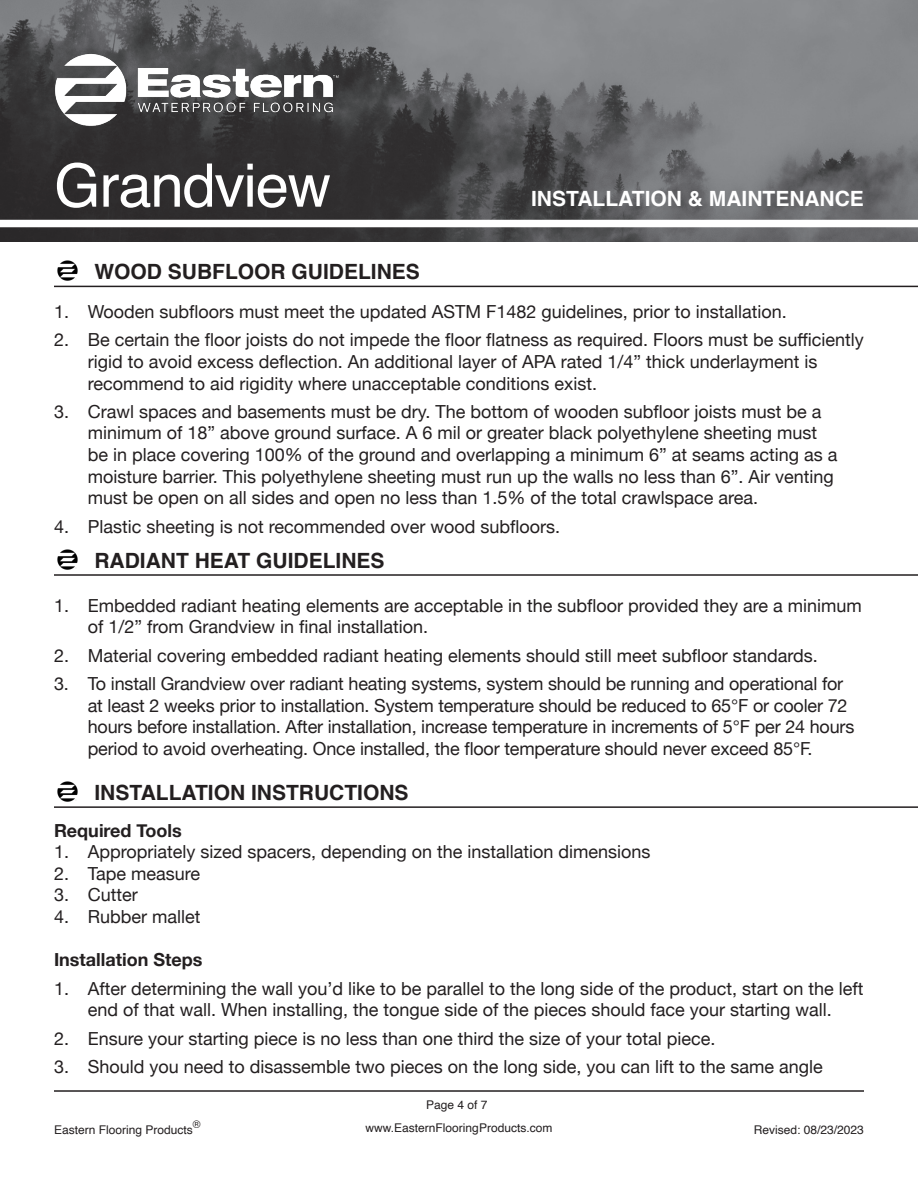
<style>
.page{position:relative;width:918px;height:1188px;background:#fff}
.page>*{position:absolute;margin:0;border:0;box-sizing:border-box;transform-origin:0 0}
.t1{font:60px "Helvetica";letter-spacing:-.02em;color:#fff}
.t2{font:700 21px "Helvetica";color:#231f20}
.t3{font:700 21px "Helvetica";color:#fff}
.t4{font:18px/21.6px "Helvetica Neue";color:#231f20}
.t5{font:700 18px "Helvetica Neue";color:#231f20}
.t6{font:12px "Helvetica";color:#231f20}
.t7{font:10.5px "Helvetica";color:#231f20}
</style>
<div class="page">
<img style="left:0;top:0;width:918px;height:242px">
<img style="left:24px;top:24px;width:340px;height:133px">
<div style="left:0;top:220px;width:918px;height:7px;background:#fff"></div>
<hr style="left:54px;top:1090px;width:810px;height:2px;background:#231f20">
<hr style="left:54px;top:286px;width:864px;height:1px;background:#231f20">
<img style="left:57px;top:260px;width:21px;height:21px">
<hr style="left:54px;top:574px;width:864px;height:2px;background:#231f20">
<img style="left:57px;top:549px;width:21px;height:21px">
<hr style="left:54px;top:806px;width:864px;height:2px;background:#231f20">
<img style="left:57px;top:781px;width:21px;height:21px">
<p class="t1" style="left:54px;top:139px;width:279px">Grandview</p>
<p class="t3" style="left:531px;top:186px;width:334px">INSTALLATION &amp; MAINTENANCE</p>
<p class="t2" style="left:94px;top:259px;width:327px">WOOD SUBFLOOR GUIDELINES</p>
<p class="t4" style="left:54px;top:302px;width:734px">1. Wooden subfloors must meet the updated ASTM F1482 guidelines, prior to installation.</p>
<p class="t4" style="left:88px;top:330px;width:778px;text-indent:-34px">2. Be certain the floor joists do not impede the floor flatness as required. Floors must be sufficiently rigid to avoid excess deflection. An additional layer of APA rated 1/4” thick underlayment is recommend to aid rigidity where unacceptable conditions exist.</p>
<p class="t4" style="left:88px;top:402px;width:751px;text-indent:-34px">3. Crawl spaces and basements must be dry. The bottom of wooden subfloor joists must be a minimum of 18” above ground surface. A 6 mil or greater black polyethylene sheeting must be in place covering 100% of the ground and overlapping a minimum 6” at seams acting as a moisture barrier. This polyethylene sheeting must run up the walls no less than 6”. Air venting must be open on all sides and open no less than 1.5% of the total crawlspace area.</p>
<p class="t4" style="left:54px;top:516px;width:508px">4. Plastic sheeting is not recommended over wood subfloors.</p>
<p class="t2" style="left:94px;top:547px;width:292px">RADIANT HEAT GUIDELINES</p>
<p class="t4" style="left:88px;top:595px;width:776px;text-indent:-34px">1. Embedded radiant heating elements are acceptable in the subfloor provided they are a minimum of 1/2” from Grandview in final installation.</p>
<p class="t4" style="left:54px;top:645px;width:765px">2. Material covering embedded radiant heating elements should still meet subfloor standards.</p>
<p class="t4" style="left:88px;top:674px;width:768px;text-indent:-34px">3. To install Grandview over radiant heating systems, system should be running and operational for at least 2 weeks prior to installation. System temperature should be reduced to 65°F or cooler 72 hours before installation. After installation, increase temperature in increments of 5°F per 24 hours period to avoid overheating. Once installed, the floor temperature should never exceed 85°F.</p>
<p class="t2" style="left:94px;top:780px;width:316px">INSTALLATION INSTRUCTIONS</p>
<p class="t5" style="left:54px;top:816px;width:129px">Required Tools</p>
<p class="t4" style="left:54px;top:842px;width:598px">1. Appropriately sized spacers, depending on the installation dimensions</p>
<p class="t4" style="left:54px;top:864px;width:148px">2. Tape measure</p>
<p class="t4" style="left:54px;top:885px;width:85px">3. Cutter</p>
<p class="t4" style="left:54px;top:907px;width:148px">4. Rubber mallet</p>
<p class="t5" style="left:54px;top:946px;width:150px">Installation Steps</p>
<p class="t4" style="left:54px;top:978px;width:811px;text-align:center">1. After determining the wall you’d like to be parallel to the long side of the product, start on the left end of that wall. When installing, the tongue side of the pieces should face your starting wall.</p>
<p class="t4" style="left:54px;top:1028px;width:663px">2. Ensure your starting piece is no less than one third the size of your total piece.</p>
<p class="t4" style="left:54px;top:1057px;width:770px">3. Should you need to disassemble two pieces on the long side, you can lift to the same angle</p>
<p class="t6" style="left:426px;top:1095px;width:63px">Page 4 of 7</p>
<p class="t7" style="left:193px;top:1116px;width:9px">®</p>
<p class="t6" style="left:366px;top:1118px;width:188px">www.EasternFlooringProducts.com</p>
<p class="t6" style="left:54px;top:1121px;width:140px">Eastern Flooring Products</p>
<p class="t6" style="left:754px;top:1121px;width:112px">Revised: 08/23/2023</p>
</div>
